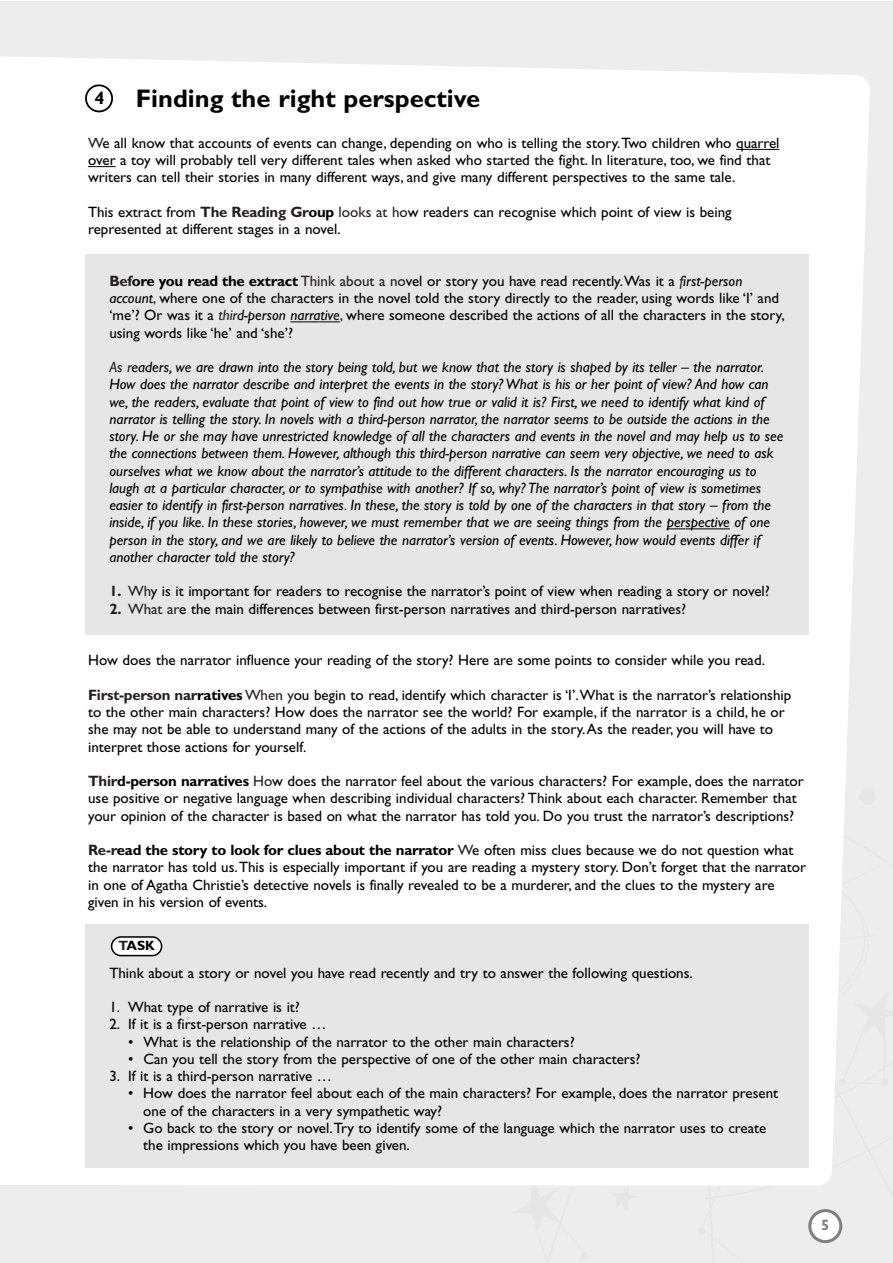
<style>
.page{position:relative;width:893px;height:1263px;background:#fff}
.page>*{position:absolute;margin:0;border:0;box-sizing:border-box;transform-origin:0 0}
.t1{font:700 25.5px "Gill Sans";color:#000}
.t2{font:700 18px "Gill Sans";color:#000}
.t3{font:15px/17.2px "Gill Sans";color:#000}
.t4{font:italic 15px/17.2px "Gill Sans";color:#000}
.t5{font:700 15px "Gill Sans";color:#808285}
.t6{font:700 13.5px "Gill Sans";color:#000}
.s1{color:#231f20}
.s2{font-weight:700;color:#231f20}
.s3{font-weight:700}
.s4{font-style:italic;color:#231f20}
.s5{font-style:italic}
</style>
<div class="page">
<div style="left:0;top:2px;width:892px;height:1261px;background:#ededed"></div>
<div style="left:0;top:63px;width:869px;height:1122px;background:#fff"></div>
<svg style="left:859px;top:789px;width:10px;height:17px"></svg>
<svg style="left:703px;top:991px;width:166px;height:253px"></svg>
<div style="left:85px;top:254px;width:723px;height:381px;background:#e6e6e6"></div>
<div style="left:85px;top:924px;width:723px;height:244px;background:#e6e6e6"></div>
<svg style="left:736px;top:149px;width:43px;height:1px"></svg>
<svg style="left:88px;top:166px;width:28px;height:1px"></svg>
<svg style="left:290px;top:321px;width:50px;height:1px"></svg>
<svg style="left:666px;top:528px;width:19px;height:1px"></svg>
<hr style="left:685px;top:528px;width:44px;height:1px;background:#000">
<svg style="left:111px;top:936px;width:51px;height:20px"></svg>
<svg style="left:0;top:56px;width:303px;height:56px;background:#fbfbfb"></svg>
<h1 class="t1" style="left:136px;top:90px;width:346px">Finding the right perspective</h1>
<p class="t3" style="left:88px;top:136px;width:693px"><span class="s1">W</span>e all know that accounts of events can change, depending on who is telling the story.Two children who quarrel over a toy will probably tell very different tales when asked who started the fight. In literature, too, we find that writers can tell their stories in many different ways, and give many different perspectives to the same tale.</p>
<p class="t3" style="left:88px;top:205px;width:645px">This extract from <span class="s2">The Reading Gr</span><span class="s3">oup</span> <span class="s1">looks at ho</span>w readers can recognise which point of view is being represented at different stages in a novel.</p>
<p class="t3" style="left:109px;top:274px;width:676px"><span class="s2">Bef</span><span class="s3">ore you read the extract</span> <span class="s1">Think about a no</span>vel or story you have read recently.Was it a <span class="s4">f</span><span class="s5">irst-person account</span><span class="s1">,</span> where one of the characters in the novel told the story directly to the reader, using words like ‘I’ and ‘me’? Or was it a <span class="s4">thir</span><span class="s5">d-person narrative</span><span class="s1">,</span> where someone described the actions of all the characters in the story, using words like ‘he’ and ‘she’?</p>
<p class="t4" style="left:109px;top:360px;width:675px"><span class="s1">As r</span>eaders, we are drawn into the story being told, but we know that the story is shaped by its teller – the narrator.<br>How does the narrator describe and interpret the events in the story? What is his or her point of view? And how can we, the readers, evaluate that point of view to find out how true or valid it is? First, we need to identify what kind of narrator is telling the story. In novels with a third-person narrator, the narrator seems to be outside the actions in the story. He or she may have unrestricted knowledge of all the characters and events in the novel and may help us to see the connections between them. However, although this third-person narrative can seem very objective, we need to ask ourselves what we know about the narrator’s attitude to the different characters. Is the narrator encouraging us to laugh at a particular character, or to sympathise with another? If so, why? The narrator’s point of view is sometimes easier to identify in first-person narratives. In these, the story is told by one of the characters in that story – from the inside, if you like. In these stories, however, we must remember that we are seeing things from the perspective of one person in the story, and we are likely to believe the narrator’s version of events. However, how would events differ if another character told the story?</p>
<p class="t3" style="left:109px;top:584px;width:662px"><span class="s2">1.</span> <span class="s1">Wh</span>y is it important for readers to recognise the narrator’s point of view when reading a story or novel?</p>
<p class="t3" style="left:109px;top:602px;width:578px"><span class="s2">2.</span> <span class="s1">What ar</span>e the main differences between first-person narratives and third-person narratives?</p>
<p class="t3" style="left:88px;top:653px;width:678px">How does the narrator influence your reading of the story? Here are some points to consider while you read.</p>
<p class="t3" style="left:88px;top:688px;width:704px"><span class="s2">First-person nar</span><span class="s3">ratives</span> <span class="s1">When y</span>ou begin to read, identify which character is ‘I’.What is the narrator’s relationship to the other main characters? How does the narrator see the world? For example, if the narrator is a child, he or she may not be able to understand many of the actions of the adults in the story.As the reader, you will have to interpret those actions for yourself.</p>
<p class="t3" style="left:88px;top:774px;width:717px"><span class="s2">Thir</span><span class="s3">d-person narratives</span> <span class="s1">Ho</span>w does the narrator feel about the various characters? For example, does the narrator use positive or negative language when describing individual characters? Think about each character. Remember that your opinion of the character is based on what the narrator has told you. Do you trust the narrator’s descriptions?</p>
<p class="t3" style="left:88px;top:843px;width:719px"><span class="s2">Re-r</span><span class="s3">ead the story to look for clues about the narrator</span> <span class="s1">W</span>e often miss clues because we do not question what the narrator has told us.This is especially important if you are reading a mystery story. Don’t forget that the narrator in one of Agatha Christie’s detective novels is finally revealed to be a murderer, and the clues to the mystery are given in his version of events.</p>
<p class="t2" style="left:95px;top:92px;width:11px">4</p>
<p class="t6" style="left:118px;top:941px;width:38px"><span class="s1">T</span>ASK</p>
<p class="t3" style="left:109px;top:966px;width:585px">Think about a story or novel you have read recently and try to answer the following questions.</p>
<p class="t3" style="left:109px;top:1000px;width:192px">1. What type of narrative is it?</p>
<p class="t3" style="left:109px;top:1017px;width:218px">2. If it is a first-person narrative …</p>
<p class="t3" style="left:128px;top:1035px;width:448px">• What is the relationship of the narrator to the other main characters?</p>
<p class="t3" style="left:128px;top:1052px;width:514px">• Can you tell the story from the perspective of one of the other main characters?</p>
<p class="t3" style="left:109px;top:1069px;width:224px">3. If it is a third-person narrative …</p>
<p class="t3" style="left:143px;top:1086px;width:636px;text-indent:-15px">• How does the narrator feel about each of the main characters? For example, does the narrator present one of the characters in a very sympathetic way?</p>
<p class="t3" style="left:143px;top:1121px;width:624px;text-indent:-15px">• Go back to the story or novel.Try to identify some of the language which the narrator uses to create the impressions which you have been given.</p>
<p class="t5" style="left:821px;top:1220px;width:10px">5</p>
</div>
